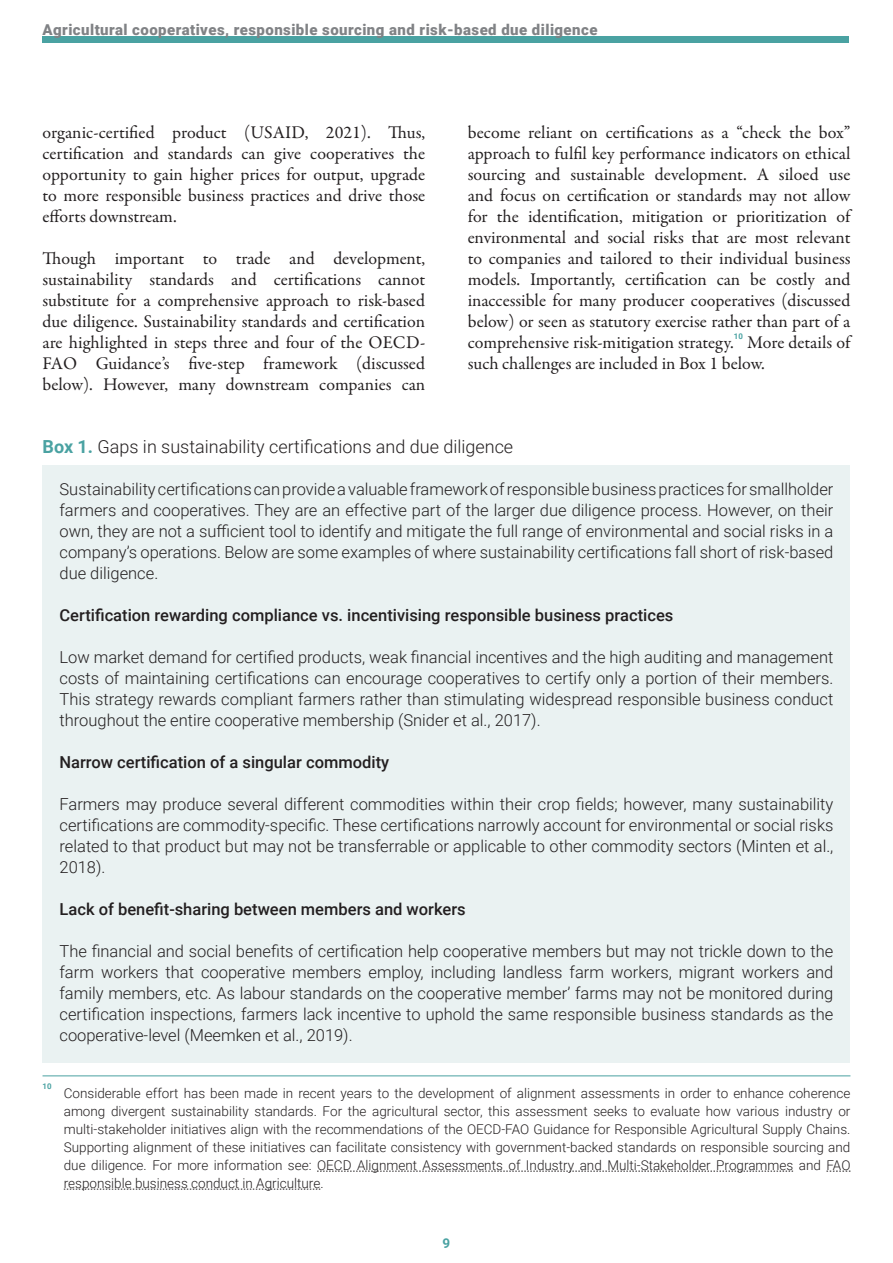
<style>
.page{position:relative;width:893px;height:1263px;background:#fff}
.page>*{position:absolute;margin:0;border:0;box-sizing:border-box;transform-origin:0 0}
.Text{font:18px/21px "Garamond Premr Pro";color:#231f20;text-align:justify}
.Box_Title{font:300 18px "Roboto";color:#231f20}
.Box_text{font:300 16.5px/21px "Roboto";color:#231f20;text-align:justify}
.Box_text-2{font:500 16.5px "Roboto";color:#231f20}
.t1{font:900 15px "Roboto";letter-spacing:.03em;color:#808285}
.FF{font:300 13.5px/18px "Roboto";color:#231f20;text-align:justify}
.t2{font:700 13.5px "Roboto";color:#4aa2a2}
.FF-2{font:700 7.8px "Roboto";color:#4aa2a2}
.Text-2{font:700 7.8px "Roboto";color:#4aa2a2}
.s1{font-weight:700;color:#4aa2a2}
</style>
<div class="page">
<div style="left:43px;top:36px;width:806px;height:7px;background:#4aa2a2"></div>
<hr style="left:43px;top:1075px;width:807px;height:1px;background:#4aa2a2">
<svg style="left:317px;top:1171px;width:476px;height:1px"></svg>
<svg style="left:826px;top:1171px;width:24px;height:1px"></svg>
<svg style="left:64px;top:1189px;width:256px;height:1px"></svg>
<div style="left:43px;top:466px;width:807px;height:134px;background:#eaf2f2"></div>
<div style="left:43px;top:592px;width:807px;height:50px;background:#eaf2f2"></div>
<div style="left:43px;top:634px;width:807px;height:113px;background:#eaf2f2"></div>
<div style="left:43px;top:739px;width:807px;height:50px;background:#eaf2f2"></div>
<div style="left:43px;top:781px;width:807px;height:113px;background:#eaf2f2"></div>
<div style="left:43px;top:886px;width:807px;height:50px;background:#eaf2f2"></div>
<div style="left:43px;top:928px;width:807px;height:134px;background:#eaf2f2"></div>
<p class="t1" style="left:43px;top:20px;width:557px">Agricultural cooperatives, responsible sourcing and risk-based due diligence</p>
<p class="Text" style="left:43px;top:122px;width:384px">organic-certified product (USAID, 2021). Thus, certification and standards can give cooperatives the opportunity to gain higher prices for output, upgrade to more responsible business practices and drive those efforts downstream.</p>
<p class="Text" style="left:43px;top:248px;width:384px">Though important to trade and development, sustainability standards and certifications cannot substitute for a comprehensive approach to risk-based due diligence. Sustainability standards and certification are highlighted in steps three and four of the OECD-FAO Guidance’s five-step framework (discussed below). However, many downstream companies can</p>
<p class="Text" style="left:468px;top:122px;width:384px">become reliant on certifications as a “check the box” approach to fulfil key performance indicators on ethical sourcing and sustainable development. A siloed use and focus on certification or standards may not allow for the identification, mitigation or prioritization of environmental and social risks that are most relevant to companies and tailored to their individual business models. Importantly, certification can be costly and inaccessible for many producer cooperatives (discussed below) or seen as statutory exercise rather than part of a comprehensive risk-mitigation strategy.</p>
<p class="Text-2" style="left:734px;top:330px;width:11px">10</p>
<p class="Text" style="left:468px;top:332px;width:384px;text-indent:279px">More details of such challenges are included in Box 1 below.</p>
<p class="Box_Title" style="left:43px;top:434px;width:472px"><span class="s1">Box 1.</span> Gaps in sustainability certifications and due diligence</p>
<p class="Box_text" style="left:60px;top:478px;width:775px">Sustainability certifications can provide a valuable framework of responsible business practices for smallholder farmers and cooperatives. They are an effective part of the larger due diligence process. However, on their own, they are not a sufficient tool to identify and mitigate the full range of environmental and social risks in a company’s operations. Below are some examples of where sustainability certifications fall short of risk-based due diligence.</p>
<p class="Box_text-2" style="left:60px;top:604px;width:615px">Certification rewarding compliance vs. incentivising responsible business practices</p>
<p class="Box_text" style="left:60px;top:646px;width:775px">Low market demand for certified products, weak financial incentives and the high auditing and management costs of maintaining certifications can encourage cooperatives to certify only a portion of their members.<br>This strategy rewards compliant farmers rather than stimulating widespread responsible business conduct throughout the entire cooperative membership (Snider et al., 2017).</p>
<p class="Box_text-2" style="left:60px;top:751px;width:331px">Narrow certification of a singular commodity</p>
<p class="Box_text" style="left:60px;top:793px;width:775px">Farmers may produce several different commodities within their crop fields; however, many sustainability certifications are commodity-specific. These certifications narrowly account for environmental or social risks related to that product but may not be transferrable or applicable to other commodity sectors (Minten et al., 2018).</p>
<p class="Box_text-2" style="left:60px;top:898px;width:408px">Lack of benefit-sharing between members and workers</p>
<p class="Box_text" style="left:60px;top:940px;width:775px">The financial and social benefits of certification help cooperative members but may not trickle down to the farm workers that cooperative members employ, including landless farm workers, migrant workers and family members, etc. As labour standards on the cooperative member’ farms may not be monitored during certification inspections, farmers lack incentive to uphold the same responsible business standards as the cooperative-level (Meemken et al., 2019).</p>
<p class="FF-2" style="left:43px;top:1080px;width:11px">10</p>
<p class="FF" style="left:64px;top:1084px;width:788px">Considerable effort has been made in recent years to the development of alignment assessments in order to enhance coherence among divergent sustainability standards. For the agricultural sector, this assessment seeks to evaluate how various industry or multi-stakeholder initiatives align with the recommendations of the OECD-FAO Guidance for Responsible Agricultural Supply Chains.<br>Supporting alignment of these initiatives can facilitate consistency with government-backed standards on responsible sourcing and due diligence. For more information see: OECD Alignment Assessments of Industry and Multi-Stakeholder Programmes and FAO responsible business conduct in Agriculture.</p>
<p class="t2" style="left:443px;top:1233px;width:9px">9</p>
</div>
